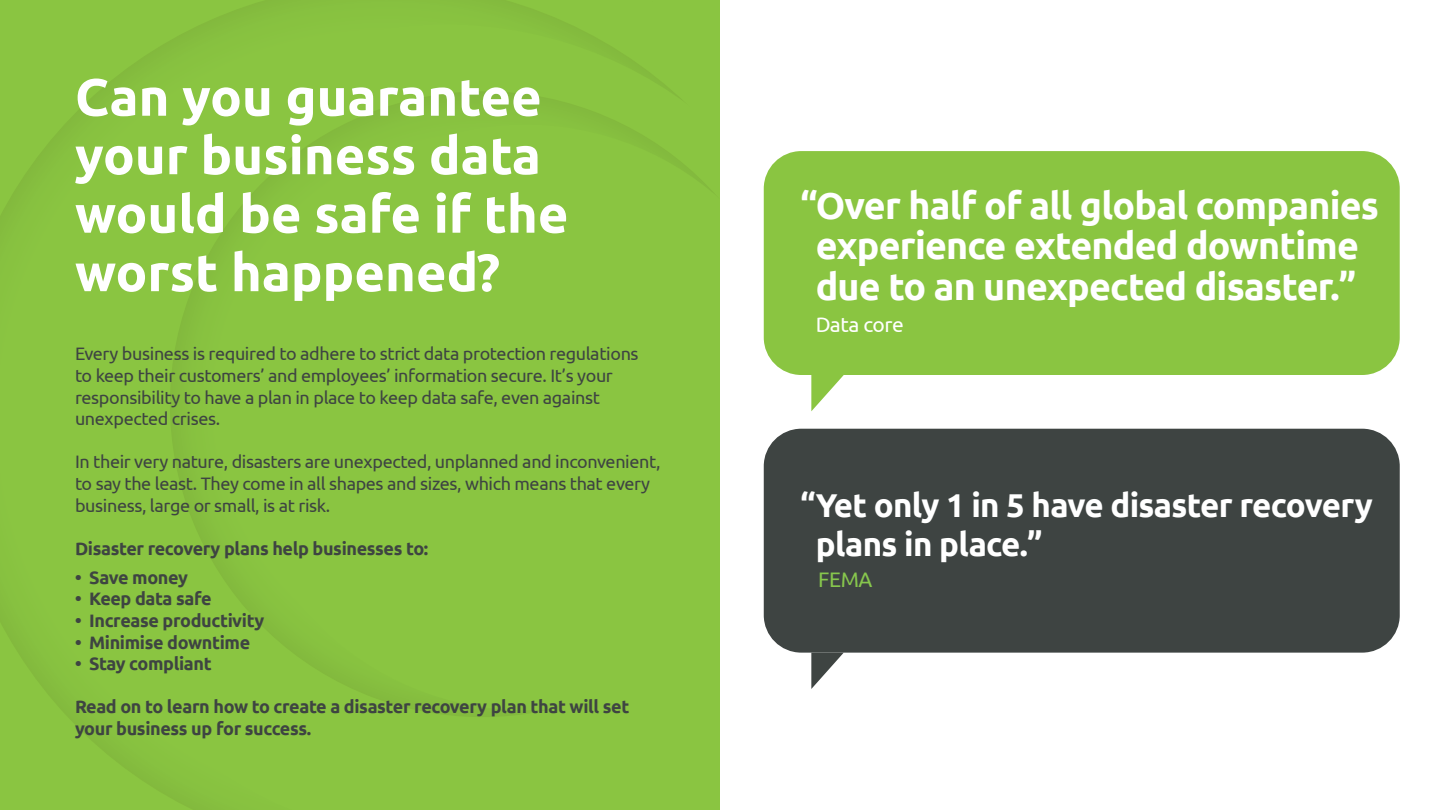
<style>
.page{position:relative;width:1440px;height:810px;background:#fff}
.page>*{position:absolute;margin:0;border:0;box-sizing:border-box;transform-origin:0 0}
.t1{font:700 52.5px/58.5px "Ubuntu";color:#fff}
.t2{font:700 37.5px/40.5px "Ubuntu";letter-spacing:-.02em;color:#fff;text-align:center}
.t3{font:700 33px/39px "Ubuntu";letter-spacing:-.02em;color:#fff}
.t4{font:21px "Ubuntu";letter-spacing:-.02em;color:#fff}
.t5{font:21px "Ubuntu";color:#87c74d}
.t6{font:18px/21.6px "Ubuntu";letter-spacing:-.02em;color:#3e4442}
.t7{font:700 18px/21.6px "Ubuntu";letter-spacing:-.02em;color:#3e4442}
</style>
<div class="page">
<div style="left:764px;top:429px;width:636px;height:224px;background:#3e4442;border-radius:38px"></div>
<div style="left:764px;top:151px;width:636px;height:224px;background:#8ac541"></div>
<svg style="left:764px;top:351px;width:636px;height:24px"></svg>
<div style="left:0;top:0;width:720px;height:810px;background:#8ac541"></div>
<div style="left:27px;top:13px;width:693px;height:797px;background:#8ac541"></div>
<div style="left:130px;top:51px;width:590px;height:706px;background:#8ac541"></div>
<div style="left:212px;top:105px;width:508px;height:625px;background:#8ac541"></div>
<svg style="left:811px;top:375px;width:33px;height:33px"></svg>
<svg style="left:811px;top:653px;width:33px;height:36px"></svg>
<h1 class="t1" style="left:75px;top:67px;width:495px">Can you guarantee your business data would be safe if the worst happened?</h1>
<p class="t6" style="left:75px;top:343px;width:565px">Every business is required to adhere to strict data protection regulations to keep their customers’ and employees’ information secure. It’s your responsibility to have a plan in place to keep data safe, even against unexpected crises.</p>
<p class="t6" style="left:75px;top:451px;width:587px">In their very nature, disasters are unexpected, unplanned and inconvenient, to say the least. They come in all shapes and sizes, which means that every business, large or small, is at risk.</p>
<p class="t7" style="left:75px;top:537px;width:355px">Disaster recovery plans help businesses to:</p>
<p class="t7" style="left:75px;top:566px;width:115px">• Save money</p>
<p class="t7" style="left:75px;top:588px;width:138px">• Keep data safe</p>
<p class="t7" style="left:75px;top:610px;width:191px">• Increase productivity</p>
<p class="t7" style="left:75px;top:631px;width:177px">• Minimise downtime</p>
<p class="t7" style="left:75px;top:653px;width:138px">• Stay compliant</p>
<p class="t7" style="left:75px;top:696px;width:556px">Read on to learn how to create a disaster recovery plan that will set your business up for success.</p>
<h2 class="t2" style="left:801px;top:184px;width:580px">“Over half of all global companies experience extended downtime due to an unexpected disaster.”</h2>
<p class="t4" style="left:816px;top:312px;width:90px">Data core</p>
<h3 class="t3" style="left:816px;top:485px;width:559px;text-indent:-15px">“Yet only 1 in 5 have disaster recovery plans in place.”</h3>
<p class="t5" style="left:818px;top:567px;width:56px">FEMA</p>
</div>
